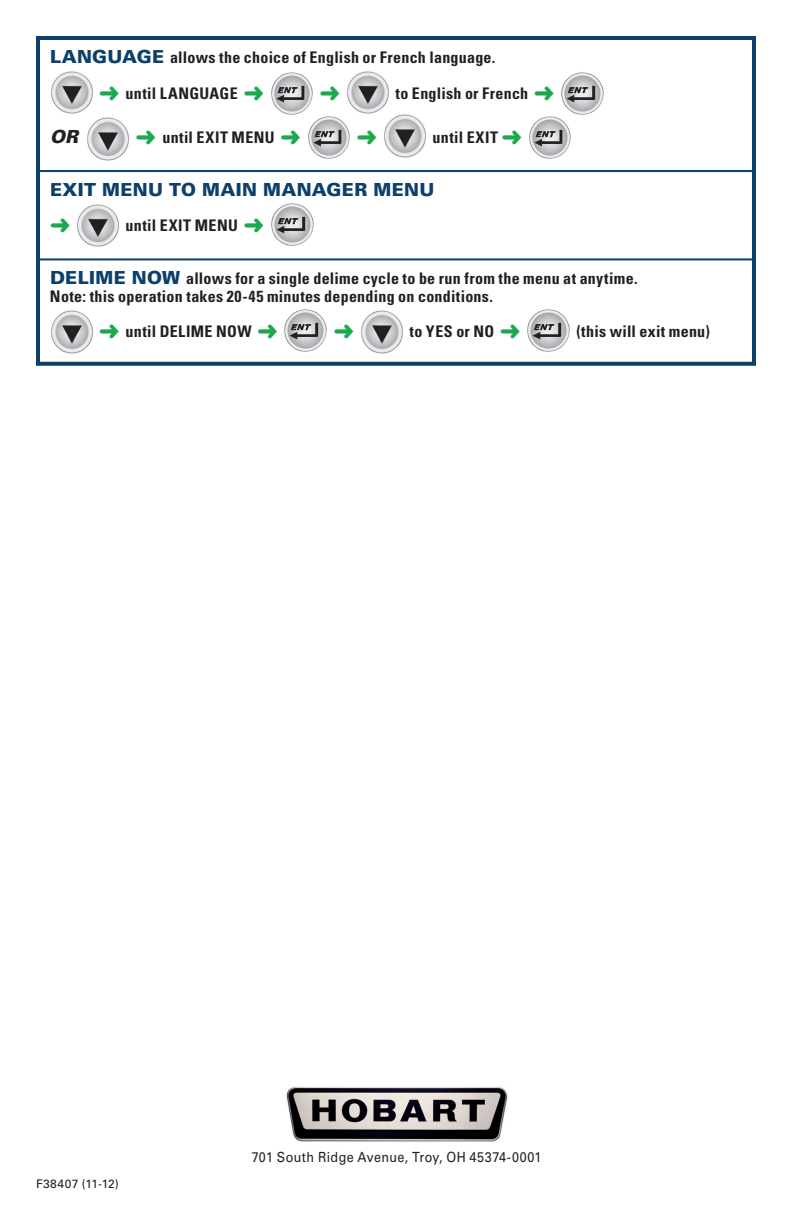
<style>
.page{position:relative;width:792px;height:1224px;background:#fff}
.page>*{position:absolute;margin:0;border:0;box-sizing:border-box;transform-origin:0 0}
.t1{font:900 18px "Univers LT Std";letter-spacing:.015em;color:#0c3f6a}
.t2{font:italic 900 18px "Univers LT Std";color:#231f20}
.t3{font:700 condensed 16px/18px "Univers LT Std";letter-spacing:.02em;color:#231f20}
.t4{font:14px "Univers LT Std";letter-spacing:.03em;color:#231f20;scale:.9 1}
.t5{font:12px "Univers LT Std";letter-spacing:.03em;color:#231f20}
.s1{font-weight:900;font-stretch:normal;font-size:18px;color:#0c3f6a}
.s2{color:#1aaa4d}
</style>
<div class="page">
<div style="left:36px;top:36px;width:720px;height:330px;border:4px solid #0c3f6a"></div>
<img style="left:286px;top:1086px;width:222px;height:56px">
<hr style="left:36px;top:170px;width:720px;height:2px;background:#0c3f6a">
<hr style="left:36px;top:258px;width:720px;height:2px;background:#0c3f6a">
<img style="left:51px;top:71px;width:42px;height:43px">
<img style="left:271px;top:72px;width:42px;height:43px">
<img style="left:347px;top:71px;width:42px;height:43px">
<img style="left:561px;top:72px;width:43px;height:43px">
<img style="left:87px;top:117px;width:42px;height:44px">
<img style="left:308px;top:116px;width:42px;height:43px">
<img style="left:384px;top:114px;width:42px;height:44px">
<img style="left:529px;top:116px;width:42px;height:43px">
<img style="left:77px;top:204px;width:42px;height:43px">
<img style="left:271px;top:203px;width:43px;height:43px">
<img style="left:51px;top:310px;width:42px;height:43px">
<img style="left:284px;top:309px;width:43px;height:43px">
<img style="left:361px;top:310px;width:42px;height:43px">
<img style="left:527px;top:309px;width:43px;height:43px">
<p class="t3" style="left:50px;top:49px;width:447px"><span class="s1">LANGUAGE</span> allows the choice of English or French language.</p>
<p class="t3" style="left:99px;top:84px;width:166px"><span class="s2">➜</span> until LANGUAGE <span class="s2">➜</span></p>
<p class="t3" style="left:396px;top:84px;width:161px">to English or French <span class="s2">➜</span></p>
<p class="t2" style="left:50px;top:125px;width:30px">OR</p>
<p class="t3" style="left:136px;top:128px;width:167px"><span class="s2">➜</span> until EXIT MENU <span class="s2">➜</span></p>
<p class="t3" style="left:433px;top:128px;width:91px">until EXIT <span class="s2">➜</span></p>
<p class="t1" style="left:50px;top:178px;width:386px">EXIT MENU TO MAIN MANAGER MENU</p>
<p class="t3" style="left:126px;top:216px;width:140px">until EXIT MENU <span class="s2">➜</span></p>
<p class="t3" style="left:50px;top:269px;width:589px"><span class="s1">DELIME NOW</span> allows for a single delime cycle to be run from the menu at anytime.<br>Note: this operation takes 20-45 minutes depending on conditions.</p>
<p class="t3" style="left:99px;top:323px;width:180px"><span class="s2">➜</span> until DELIME NOW <span class="s2">➜</span></p>
<p class="t3" style="left:409px;top:323px;width:113px">to YES or NO <span class="s2">➜</span></p>
<p class="t3" style="left:577px;top:323px;width:135px">(this will exit menu)</p>
<p class="t5" style="left:36px;top:1176px;width:84px">F38407 (11-12)</p>
<p class="t4" style="left:252px;top:1149px;width:323px">701 South Ridge Avenue, Troy, OH 45374-0001</p>
</div>
